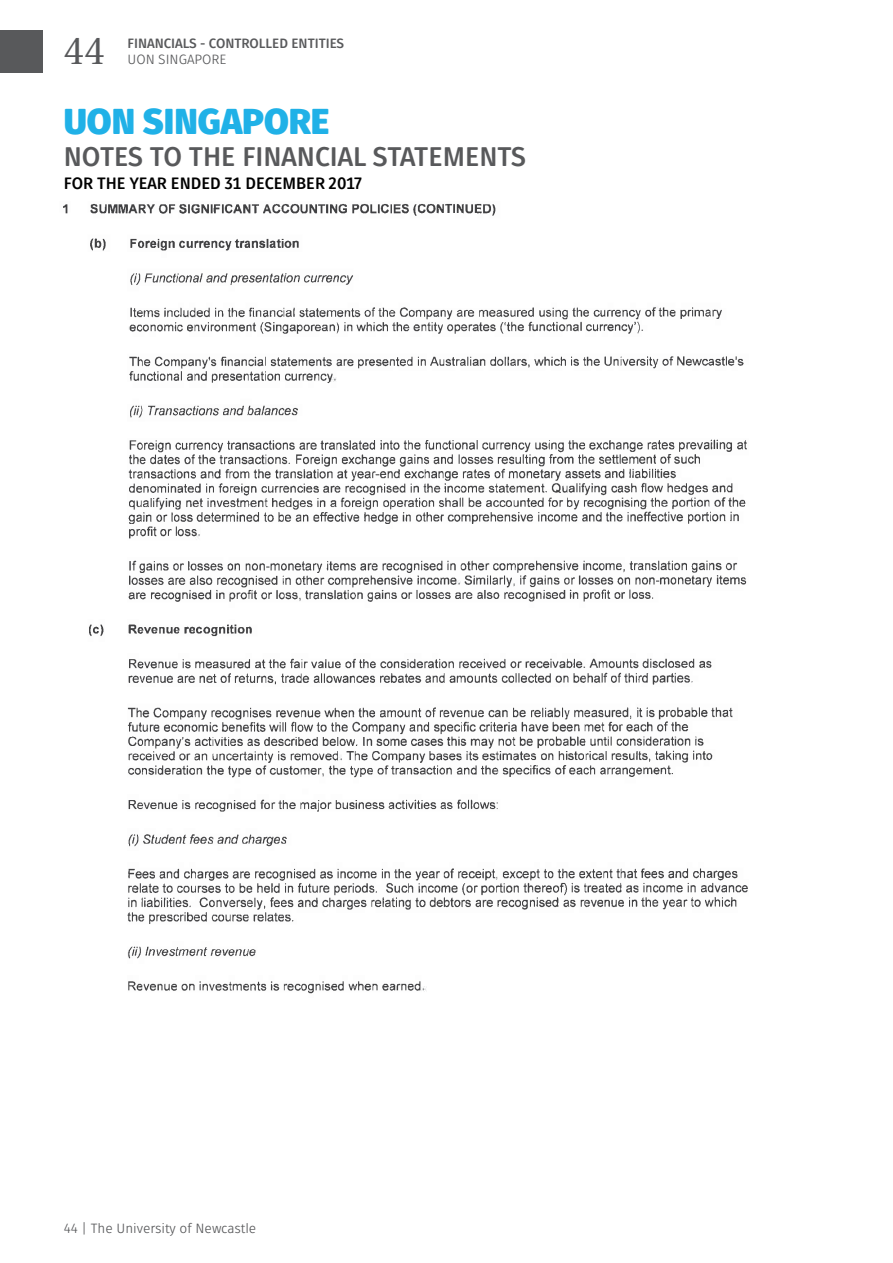
<style>
.page{position:relative;width:893px;height:1263px;background:#fff}
.page>*{position:absolute;margin:0;border:0;box-sizing:border-box;transform-origin:0 0}
.t1{font:39px "Heuristica";color:#58595b}
.t2{font:900 36px "Fuse V.2 Display";color:#20b1e7}
.t3{font:700 27px "Fuse V.2 Display";color:#58595b}
.t4{font:700 16.5px "Fuse V.2 Display";color:#000}
.t5{font:13.5px "Fuse V.2 Display";color:#58595b}
.t6{font:700 13.5px "Fuse V.2 Display";color:#58595b}
</style>
<div class="page">
<img style="left:63px;top:203px;width:685px;height:791px">
<div style="left:0;top:30px;width:43px;height:42px;background:#58595b"></div>
<h1 class="t1" style="left:64px;top:21px;width:43px">44</h1>
<p class="t6" style="left:128px;top:35px;width:218px">FINANCIALS - CONTROLLED ENTITIES</p>
<p class="t5" style="left:128px;top:52px;width:100px">UON SINGAPORE</p>
<h2 class="t2" style="left:64px;top:97px;width:267px">UON SINGAPORE</h2>
<h3 class="t3" style="left:64px;top:139px;width:464px">NOTES TO THE FINANCIAL STATEMENTS</h3>
<p class="t4" style="left:64px;top:173px;width:300px">FOR THE YEAR ENDED 31 DECEMBER 2017</p>
<p class="t5" style="left:64px;top:1220px;width:194px">44 | The University of Newcastle</p>
</div>
